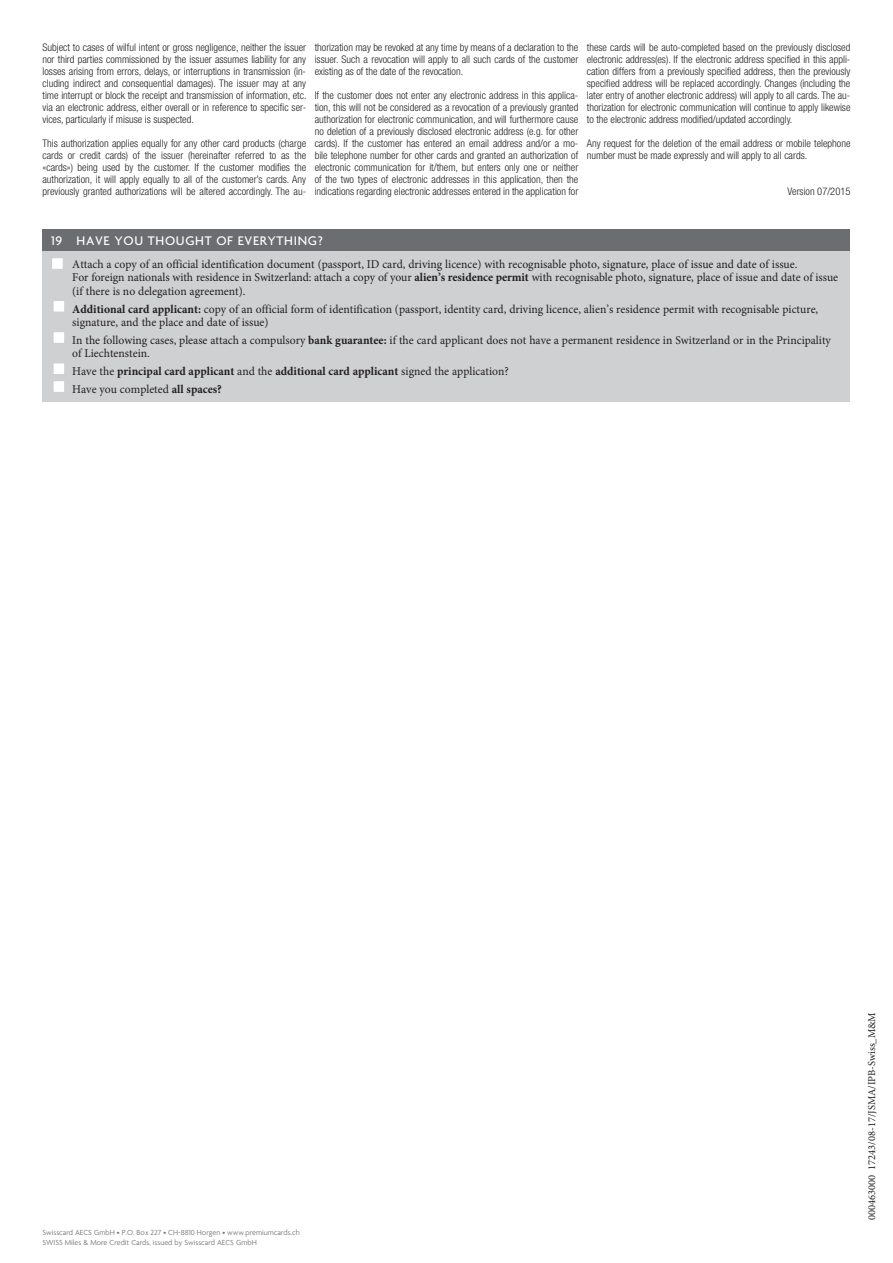
<style>
.page{position:relative;width:893px;height:1263px;background:#fff}
.page>*{position:absolute;margin:0;border:0;box-sizing:border-box;transform-origin:0 0}
.t1{font:500 13.5px "Agenda";letter-spacing:.05em;color:#fff}
.t2{font:12px/13.5px "Minion Pro";color:#231f20}
.t3{font:700 12px/17.7px "Minion Pro";color:#231f20}
.t4{font:300 condensed 10.5px/12px "Helvetica Neue";color:#231f20;text-align:justify}
.t5{font:10.5px "Minion Pro";color:#231f20}
.t6{font:300 7.95px/9.6px "Agenda";color:#6c6d70}
.s1{font-weight:700}
.s2{font-weight:400}
</style>
<div class="page">
<div style="left:43px;top:251px;width:807px;height:151px;background:#cfd0d2"></div>
<div style="left:51px;top:257px;width:13px;height:13px;background:#fff;border:1px solid #cccfd1"></div>
<div style="left:53px;top:300px;width:12px;height:13px;background:#fff;border:1px solid #cccfd1"></div>
<div style="left:53px;top:331px;width:12px;height:13px;background:#fff;border:1px solid #cccfd1"></div>
<div style="left:53px;top:362px;width:12px;height:13px;background:#fff;border:1px solid #cccfd1"></div>
<div style="left:53px;top:380px;width:12px;height:13px;background:#fff;border:1px solid #cccfd1"></div>
<div style="left:43px;top:230px;width:807px;height:21px;background:#6c6d70"></div>
<p class="t4" style="left:43px;top:41px;width:265px">Subject to cases of wilful intent or gross negligence, neither the issuer nor third parties commissioned by the issuer assumes liability for any losses arising from errors, delays, or interruptions in transmission (in&shy;cluding indirect and consequential damages). The issuer may at any time interrupt or block the receipt and transmission of information, etc. via an electronic address, either overall or in reference to specific ser&shy;vices, particularly if misuse is suspected.</p>
<p class="t4" style="left:43px;top:137px;width:265px">This authorization applies equally for any other card products (charge cards or credit cards) of the issuer (hereinafter referred to as the «cards») being used by the customer. If the customer modifies the authorization, it will apply equally to all of the customer’s cards. Any previously granted authorizations will be altered accordingly. The au-</p>
<p class="t4" style="left:315px;top:41px;width:265px">thorization may be revoked at any time by means of a declaration to the issuer. Such a revocation will apply to all such cards of the customer existing as of the date of the revocation.</p>
<p class="t4" style="left:315px;top:89px;width:265px">If the customer does not enter any electronic address in this applica&shy;tion, this will not be considered as a revocation of a previously granted authorization for electronic communication, and will furthermore cause no deletion of a previously disclosed electronic address (e.g. for other cards). If the customer has entered an email address and/or a mo&shy;bile telephone number for other cards and granted an authorization of electronic communication for it/them, but enters only one or neither of the two types of electronic addresses in this application, then the indications regarding electronic addresses entered in the application for</p>
<p class="t4" style="left:587px;top:41px;width:265px">these cards will be auto-completed based on the previously disclosed electronic address(es). If the electronic address specified in this appli&shy;cation differs from a previously specified address, then the previously specified address will be replaced accordingly. Changes (including the later entry of another electronic address) will apply to all cards. The au&shy;thorization for electronic communication will continue to apply likewise to the electronic address modified/updated accordingly.</p>
<p class="t4" style="left:587px;top:137px;width:265px">Any request for the deletion of the email address or mobile telephone number must be made expressly and will apply to all cards.</p>
<p class="t4" style="left:788px;top:185px;width:64px">Version 07/2015</p>
<p class="t1" style="left:51px;top:233px;width:273px">19 HAVE YOU THOUGHT OF EVERYTHING?</p>
<p class="t2" style="left:72px;top:257px;width:767px">Attach a copy of an official identification document (passport, ID card, driving licence) with recognisable photo, signature, place of issue and date of issue.<br>For foreign nationals with residence in Switzerland: attach a copy of your <span class="s1">alien’s residence permit</span> with recognisable photo, signature, place of issue and date of issue (if there is no delegation agreement).</p>
<p class="t2" style="left:72px;top:302px;width:747px"><span class="s1">Additional card applicant:</span> copy of an official form of identification (passport, identity card, driving licence, alien’s residence permit with recognisable picture, signature, and the place and date of issue)</p>
<p class="t2" style="left:72px;top:333px;width:760px">In the following cases, please attach a compulsory <span class="s1">bank guarantee:</span> if the card applicant does not have a permanent residence in Switzerland or in the Principality of Liechtenstein.</p>
<p class="t3" style="left:72px;top:363px;width:438px"><span class="s2">Have the</span> principal card applicant <span class="s2">and the</span> additional card applicant <span class="s2">signed the application?<br>Have you completed</span> all spaces?</p>
<p class="t6" style="left:43px;top:1227px;width:259px">Swisscard AECS GmbH • P.O. Box 227 • CH-8810 Horgen • www.premiumcards.ch<br>SWISS Miles &amp; More Credit Cards, issued by Swisscard AECS GmbH</p>
<p class="t5" style="left:865px;top:1220px;width:210px;rotate:-90deg">000463000 17243/08-17/JSMA/IPB-Swiss_M&amp;M</p>
</div>
